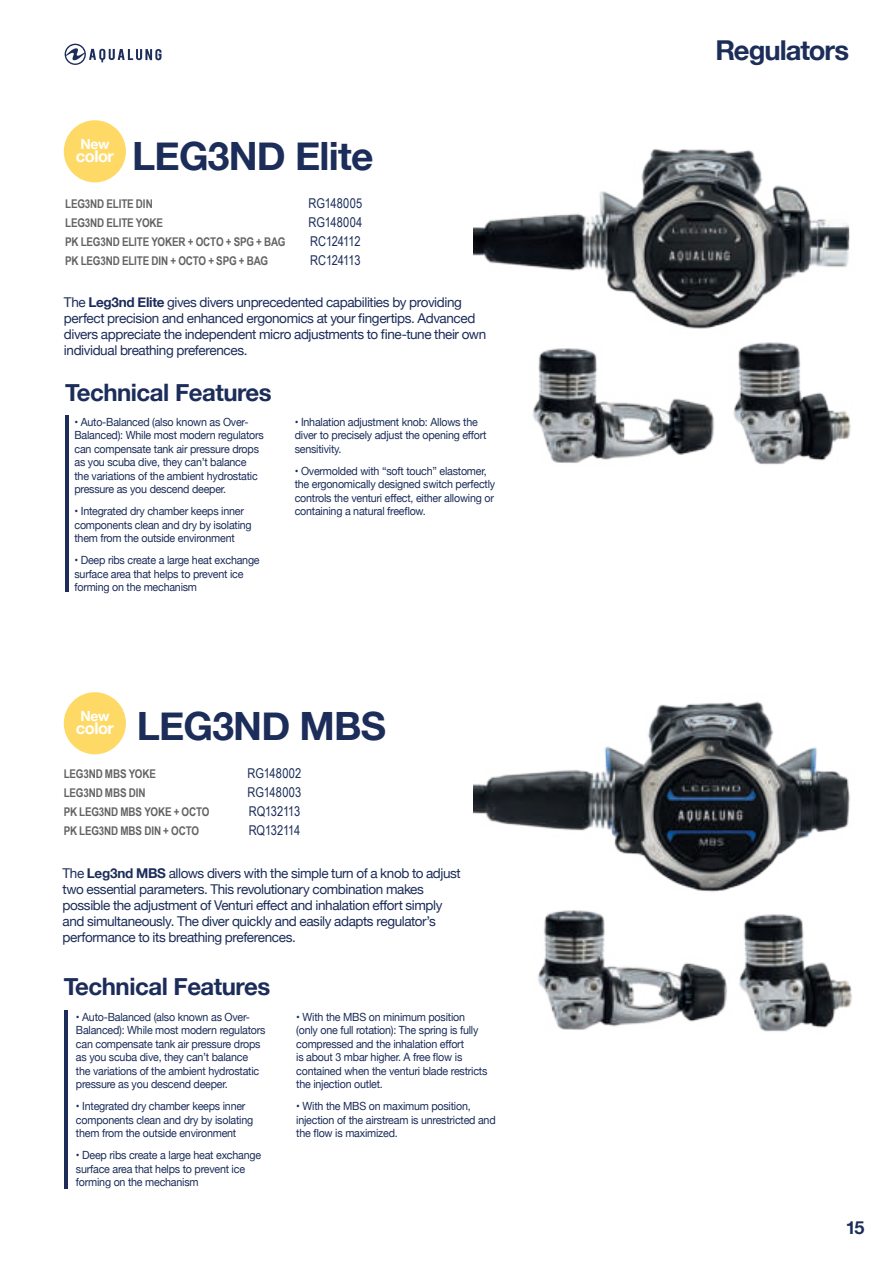
<style>
.page{position:relative;width:893px;height:1263px;background:#fff}
.page>*{position:absolute;margin:0;border:0;box-sizing:border-box;transform-origin:0 0}
.t1{font:700 39px "Helvetica Neue";letter-spacing:-.02em;color:#1c2d5a}
.t2{font:700 27.45px "Helvetica Neue";letter-spacing:-.035em;color:#1c2d5a}
.t3{font:700 24px "Helvetica Neue";letter-spacing:-.02em;color:#1c2d5a}
.t4{font:700 18px "Helvetica Neue";color:#1c2d5a}
.t5{font:700 16.5px "Helvetica Neue";letter-spacing:-.035em;color:#fff}
.t6{font:700 13.95px "Helvetica Neue";letter-spacing:-.03em;color:#fff}
.t7{font:13.5px/16.2px "Helvetica Neue";letter-spacing:-.03em;color:#1c2d5a}
.t8{font:13.5px "Arial Narrow";letter-spacing:-.01em;color:#1c2d5a}
.t9{font:13.5px "Arial Narrow";letter-spacing:.015em;color:#1c2d5a}
.t10{font:13.5px "Arial Narrow";letter-spacing:-.03em;color:#1c2d5a}
.t11{font:13.5px "Arial Narrow";letter-spacing:.01em;color:#1c2d5a}
.t12{font:700 12px "Arial Narrow";letter-spacing:-.01em;color:#636366}
.t13{font:11.25px/13.5px "Helvetica Neue";letter-spacing:-.02em;color:#1c2d5a;scale:.95 1}
.s1{font-weight:700}
</style>
<div class="page">
<img style="left:473px;top:149px;width:377px;height:180px">
<img style="left:532px;top:348px;width:182px;height:115px">
<img style="left:733px;top:342px;width:118px;height:123px">
<img style="left:538px;top:910px;width:189px;height:120px">
<img style="left:739px;top:914px;width:113px;height:118px">
<img style="left:473px;top:701px;width:377px;height:191px">
<hr style="left:64px;top:1010px;width:4px;height:178px;background:#1c2d5a">
<hr style="left:65px;top:415px;width:4px;height:177px;background:#1c2d5a">
<div style="left:64px;top:120px;width:62px;height:62px;background:#fed965;border-radius:50%"></div>
<div style="left:64px;top:692px;width:62px;height:62px;background:#fed965;border-radius:50%"></div>
<svg style="left:65px;top:44px;width:96px;height:21px"></svg>
<p class="t6" style="left:80px;top:138px;width:30px">New</p>
<h3 class="t5" style="left:76px;top:149px;width:40px">color</h3>
<h1 class="t1" style="left:132px;top:139px;width:243px">LEG3ND Elite</h1>
<p class="t12" style="left:65px;top:197px;width:89px">LEG3ND ELITE DIN</p>
<p class="t9" style="left:308px;top:196px;width:55px">RG148005</p>
<p class="t12" style="left:65px;top:216px;width:99px">LEG3ND ELITE YOKE</p>
<p class="t9" style="left:308px;top:215px;width:55px">RG148004</p>
<p class="t12" style="left:65px;top:235px;width:222px">PK LEG3ND ELITE YOKER + OCTO + SPG + BAG</p>
<p class="t10" style="left:310px;top:234px;width:52px">RC124112</p>
<p class="t12" style="left:65px;top:254px;width:204px">PK LEG3ND ELITE DIN + OCTO + SPG + BAG</p>
<p class="t10" style="left:310px;top:253px;width:52px">RC124113</p>
<p class="t7" style="left:64px;top:295px;width:424px">The <span class="s1">Leg3nd Elite</span> gives divers unprecedented capabilities by providing perfect precision and enhanced ergonomics at your fingertips. Advanced divers appreciate the independent micro adjustments to fine-tune their own individual breathing preferences.</p>
<h3 class="t3" style="left:65px;top:382px;width:208px">Technical Features</h3>
<p class="t13" style="left:74px;top:416px;width:201px">• Auto-Balanced (also known as Over-Balanced): While most modern regulators can compensate tank air pressure drops as you scuba dive, they can’t balance the variations of the ambient hydrostatic pressure as you descend deeper.</p>
<p class="t13" style="left:74px;top:505px;width:188px">• Integrated dry chamber keeps inner components clean and dry by isolating them from the outside environment</p>
<p class="t13" style="left:74px;top:554px;width:196px">• Deep ribs create a large heat exchange surface area that helps to prevent ice forming on the mechanism</p>
<p class="t13" style="left:295px;top:416px;width:203px">• Inhalation adjustment knob: Allows the diver to precisely adjust the opening effort sensitivity.</p>
<p class="t13" style="left:295px;top:465px;width:213px">• Overmolded with “soft touch” elastomer, the ergonomically designed switch perfectly controls the venturi effect, either allowing or containing a natural freeflow.</p>
<p class="t6" style="left:80px;top:710px;width:30px">New</p>
<h3 class="t5" style="left:76px;top:721px;width:40px">color</h3>
<h1 class="t1" style="left:137px;top:709px;width:251px">LEG3ND MBS</h1>
<p class="t12" style="left:64px;top:766px;width:94px">LEG3ND MBS YOKE</p>
<p class="t8" style="left:248px;top:765px;width:55px">RG148002</p>
<p class="t12" style="left:64px;top:785px;width:83px">LEG3ND MBS DIN</p>
<p class="t11" style="left:248px;top:784px;width:55px">RG148003</p>
<p class="t12" style="left:64px;top:804px;width:147px">PK LEG3ND MBS YOKE + OCTO</p>
<p class="t8" style="left:249px;top:803px;width:53px">RQ132113</p>
<p class="t12" style="left:64px;top:823px;width:137px">PK LEG3ND MBS DIN + OCTO</p>
<p class="t8" style="left:249px;top:822px;width:53px">RQ132114</p>
<p class="t7" style="left:62px;top:866px;width:400px">The <span class="s1">Leg3nd MBS</span> allows divers with the simple turn of a knob to adjust two essential parameters. This revolutionary combination makes possible the adjustment of Venturi effect and inhalation effort simply and simultaneously. The diver quickly and easily adapts regulator’s performance to its breathing preferences.</p>
<h3 class="t3" style="left:64px;top:976px;width:208px">Technical Features</h3>
<p class="t13" style="left:76px;top:1010px;width:201px">• Auto-Balanced (also known as Over-Balanced): While most modern regulators can compensate tank air pressure drops as you scuba dive, they can’t balance the variations of the ambient hydrostatic pressure as you descend deeper.</p>
<p class="t13" style="left:76px;top:1100px;width:188px">• Integrated dry chamber keeps inner components clean and dry by isolating them from the outside environment</p>
<p class="t13" style="left:76px;top:1149px;width:196px">• Deep ribs create a large heat exchange surface area that helps to prevent ice forming on the mechanism</p>
<p class="t13" style="left:296px;top:1010px;width:203px">• With the MBS on minimum position (only one full rotation): The spring is fully compressed and the inhalation effort<br>is about 3 mbar higher. A free flow is contained when the venturi blade restricts the injection outlet.</p>
<p class="t13" style="left:296px;top:1100px;width:211px">• With the MBS on maximum position, injection of the airstream is unrestricted and the flow is maximized.</p>
<h2 class="t2" style="left:715px;top:40px;width:135px">Regulators</h2>
<h3 class="t4" style="left:846px;top:1220px;width:20px">15</h3>
</div>
